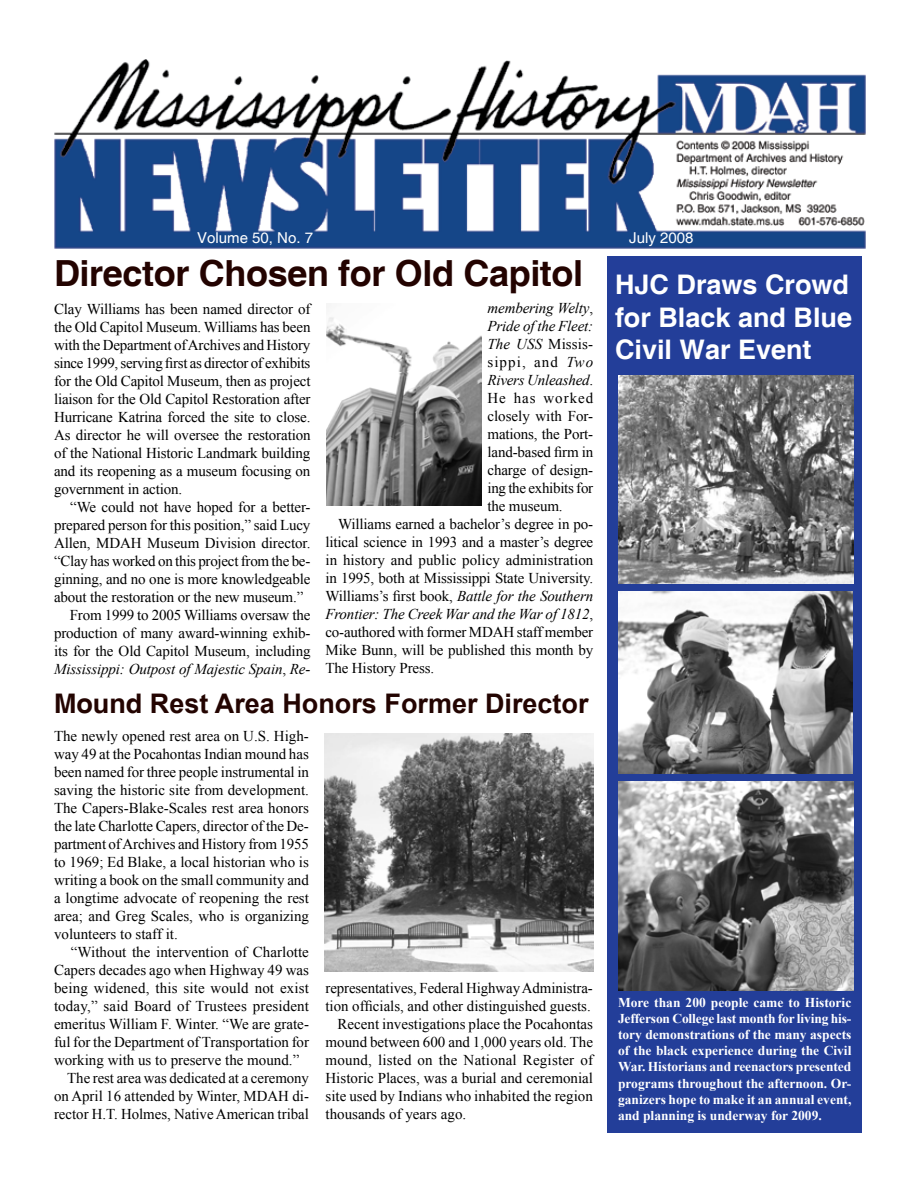
<style>
.page{position:relative;width:918px;height:1188px;background:#fff}
.page>*{position:absolute;margin:0;border:0;box-sizing:border-box;transform-origin:0 0}
.t1{font:700 36px "Helvetica";letter-spacing:-.01em;color:#230300}
.t2{font:700 27px/32.4px "Helvetica";color:#fff;text-align:justify}
.t3{font:700 27px "Arial";color:#230401}
.t4{font:15px/18px "Times New Roman";letter-spacing:-.005em;color:#000;text-align:justify}
.t5{font:italic 15px "Times New Roman";letter-spacing:-.01em;color:#000}
.t6{font:15px "Times New Roman";letter-spacing:.015em;color:#000}
.t7{font:15px "Helvetica";color:#fff}
.t8{font:15px "Times New Roman";letter-spacing:.07em;color:#000}
.t9{font:15px "Times New Roman";letter-spacing:.065em;color:#000}
.t10{font:700 13.5px/16.2px "Times New Roman";color:#fff;text-align:justify}
.s1{font-style:normal}
.s2{font-style:italic}
.s3{font-family:"Helvetica"}
</style>
<div class="page">
<div style="left:608px;top:256px;width:254px;height:876px;background:#233e99"></div>
<img style="left:326px;top:317px;width:156px;height:189px">
<img style="left:618px;top:781px;width:235px;height:210px">
<img style="left:618px;top:591px;width:235px;height:182px">
<img style="left:324px;top:734px;width:269px;height:237px">
<img style="left:618px;top:375px;width:235px;height:209px">
<img style="left:54px;top:59px;width:812px;height:190px">
<p class="t7" style="left:197px;top:229px;width:117px">Volume 50, No. 7</p>
<p class="t7" style="left:629px;top:229px;width:66px">July 2008</p>
<h1 class="t1" style="left:54px;top:251px;width:531px">Director Chosen for Old Capitol</h1>
<p class="t4" style="left:54px;top:300px;width:258px">Clay Williams has been named director of the Old Capitol Museum. Williams has been with the Department of Archives and History since 1999, serving first as director of exhibits for the Old Capitol Museum, then as project liaison for the Old Capitol Restoration after Hurricane Katrina forced the site to close.<br>As director he will oversee the restoration of the National Historic Landmark building and its reopening as a museum focusing on government in action.</p>
<p class="t4" style="left:70px;top:498px;width:242px">“We could not have hoped for a better-</p>
<p class="t4" style="left:54px;top:516px;width:258px">prepared person for this position,” said Lucy</p>
<p class="t4" style="left:54px;top:534px;width:258px">Allen, MDAH Museum Division director.</p>
<p class="t4" style="left:54px;top:552px;width:258px">“Clay has worked on this project from the be-</p>
<p class="t4" style="left:54px;top:570px;width:258px">ginning, and no one is more knowledgeable</p>
<p class="t4" style="left:54px;top:588px;width:251px">about the restoration or the new museum.”</p>
<p class="t4" style="left:70px;top:606px;width:242px">From 1999 to 2005 Williams oversaw the</p>
<p class="t4" style="left:54px;top:624px;width:258px">production of many award-winning exhib-</p>
<p class="t4" style="left:54px;top:642px;width:258px">its for the Old Capitol Museum, including</p>
<p class="t5" style="left:54px;top:658px;width:258px">Mississippi: Outpost of Majestic Spain<span class="s1">,</span> Re-</p>
<p class="t5" style="left:488px;top:298px;width:107px">membering Welty<span class="s1">,</span></p>
<p class="t5" style="left:488px;top:316px;width:107px">Pride of the Fleet:</p>
<p class="t4" style="left:488px;top:335px;width:107px"><span class="s2">The USS</span> Missis-</p>
<p class="t8" style="left:488px;top:352px;width:107px">sippi, and <span class="s2">Two</span></p>
<p class="t5" style="left:488px;top:370px;width:107px">Rivers Unleashed<span class="s1">.</span></p>
<p class="t9" style="left:488px;top:388px;width:107px">He has worked</p>
<p class="t4" style="left:488px;top:407px;width:107px">closely with For-</p>
<p class="t4" style="left:488px;top:425px;width:107px">mations, the Port-</p>
<p class="t4" style="left:488px;top:443px;width:107px">land-based firm in</p>
<p class="t4" style="left:488px;top:461px;width:107px">charge of design-</p>
<p class="t4" style="left:488px;top:479px;width:107px">ing the exhibits for</p>
<p class="t4" style="left:488px;top:497px;width:77px">the museum.</p>
<p class="t4" style="left:338px;top:515px;width:257px">Williams earned a bachelor’s degree in po-</p>
<p class="t4" style="left:326px;top:533px;width:269px">litical science in 1993 and a master’s degree</p>
<p class="t4" style="left:326px;top:551px;width:269px">in history and public policy administration</p>
<p class="t4" style="left:326px;top:569px;width:269px">in 1995, both at Mississippi State University.</p>
<p class="t4" style="left:326px;top:587px;width:269px">Williams’s first book, <span class="s2">Battle for the Southern</span></p>
<p class="t5" style="left:326px;top:604px;width:269px">Frontier: The Creek War and the War of 1812<span class="s1">,</span></p>
<p class="t4" style="left:326px;top:623px;width:269px">co-authored with former MDAH staff member</p>
<p class="t4" style="left:326px;top:641px;width:269px">Mike Bunn, will be published this month by</p>
<p class="t4" style="left:326px;top:659px;width:110px">The History Press.</p>
<h2 class="t3" style="left:54px;top:685px;width:536px"><span class="s3">Mound</span> Rest Area Honors Former Director</h2>
<p class="t4" style="left:54px;top:727px;width:257px">The newly opened rest area on U.S. High&shy;way 49 at the Pocahontas Indian mound has been named for three people instrumental in saving the historic site from development.<br>The Capers-Blake-Scales rest area honors the late Charlotte Capers, director of the De&shy;partment of Archives and History from 1955 to 1969; Ed Blake, a local historian who is writing a book on the small community and a longtime advocate of reopening the rest area; and Greg Scales, who is organizing volunteers to staff it.</p>
<p class="t4" style="left:71px;top:943px;width:239px">“Without the intervention of Charlotte</p>
<p class="t4" style="left:54px;top:961px;width:256px">Capers decades ago when Highway 49 was</p>
<p class="t4" style="left:54px;top:979px;width:257px">being widened, this site would not exist</p>
<p class="t4" style="left:54px;top:997px;width:257px">today,” said Board of Trustees president</p>
<p class="t4" style="left:54px;top:1015px;width:256px">emeritus William F. Winter. “We are grate-</p>
<p class="t4" style="left:54px;top:1033px;width:257px">ful for the Department of Transportation for</p>
<p class="t4" style="left:54px;top:1051px;width:247px">working with us to preserve the mound.”</p>
<p class="t4" style="left:67px;top:1069px;width:243px">The rest area was dedicated at a ceremony</p>
<p class="t4" style="left:54px;top:1087px;width:256px">on April 16 attended by Winter, MDAH di-</p>
<p class="t4" style="left:54px;top:1105px;width:257px">rector H.T. Holmes, Native American tribal</p>
<p class="t4" style="left:326px;top:979px;width:269px">representatives, Federal Highway Administra-</p>
<p class="t4" style="left:326px;top:997px;width:267px">tion officials, and other distinguished guests.</p>
<p class="t4" style="left:338px;top:1015px;width:257px">Recent investigations place the Pocahontas</p>
<p class="t4" style="left:326px;top:1033px;width:269px">mound between 600 and 1,000 years old. The</p>
<p class="t6" style="left:326px;top:1050px;width:269px">mound, listed on the National Register of</p>
<p class="t4" style="left:326px;top:1069px;width:269px">Historic Places, was a burial and ceremonial</p>
<p class="t4" style="left:326px;top:1087px;width:269px">site used by Indians who inhabited the region</p>
<p class="t4" style="left:326px;top:1105px;width:142px">thousands of years ago.</p>
<h2 class="t2" style="left:615px;top:270px;width:239px">HJC Draws Crowd for Black and Blue Civil War Event</h2>
<p class="t10" style="left:618px;top:994px;width:235px">More than 200 people came to Historic Jefferson College last month for living his&shy;tory demonstrations of the many aspects of the black experience during the Civil War. Historians and reenactors presented programs throughout the afternoon. Or&shy;ganizers hope to make it an annual event, and planning is underway for 2009.</p>
</div>
